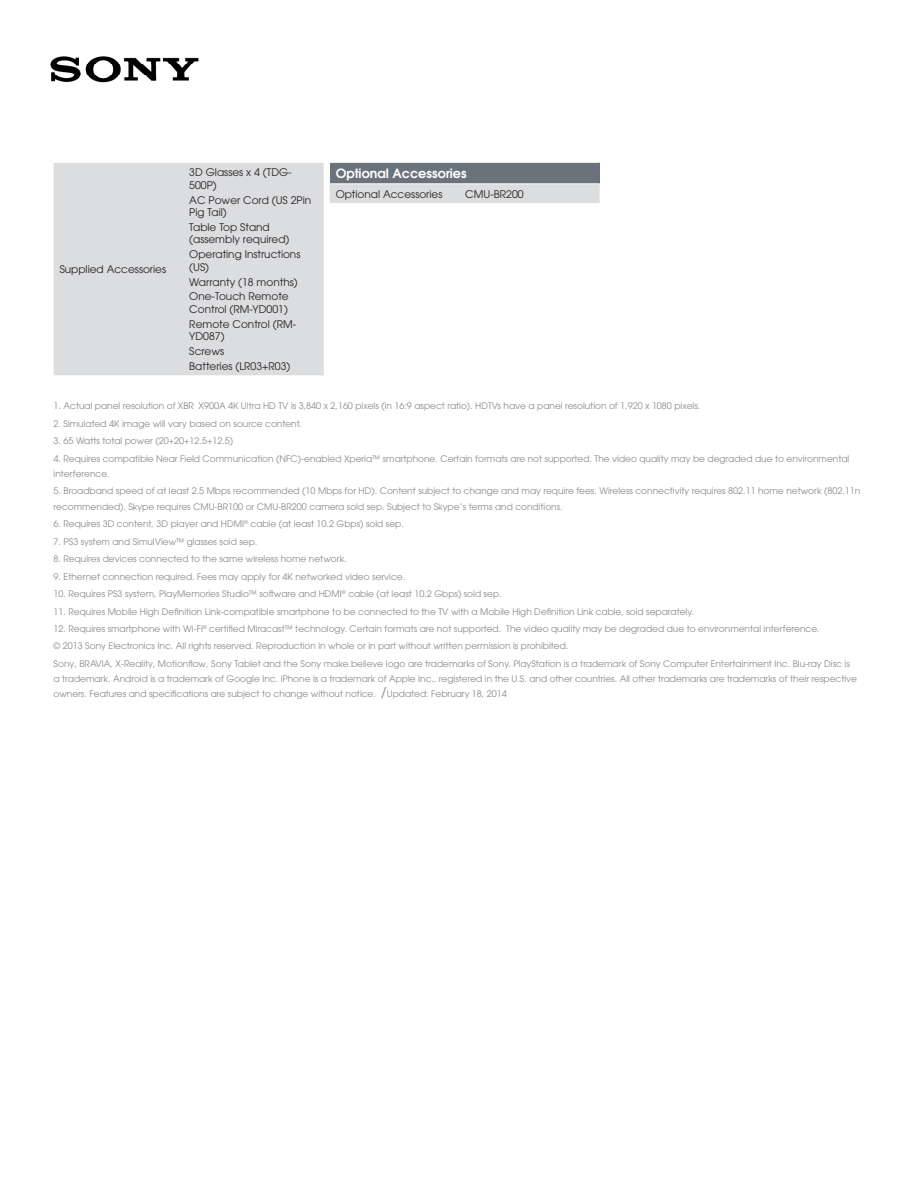
<style>
.page{position:relative;width:918px;height:1188px;background:#fff}
.page>*{position:absolute;margin:0;border:0;box-sizing:border-box;transform-origin:0 0}
._6ptWhiteFont{font:600 12.75px "ITC Avant Garde Std";color:#fff}
._7pointFont{font:10.5px/12.6px "ITC Avant Garde Std";color:#231f20}
.t1{font:9px/15.3px "ITC Avant Garde Std";color:#8c8a8b}
.s1{font-size:13.5px}
</style>
<div class="page">
<img style="left:50px;top:56px;width:149px;height:27px">
<div style="left:54px;top:163px;width:270px;height:212px;background:#dcdddf"></div>
<div style="left:330px;top:162px;width:270px;height:22px;background:#6a737b"></div>
<div style="left:330px;top:184px;width:270px;height:19px;background:#dcdddf"></div>
<hr style="left:330px;top:162px;width:129px;height:1px;background:#fff">
<hr style="left:459px;top:162px;width:141px;height:1px;background:#fff">
<hr style="left:330px;top:183px;width:129px;height:1px;background:#fff">
<hr style="left:459px;top:183px;width:141px;height:1px;background:#fff">
<p class="_7pointFont" style="left:60px;top:263px;width:108px">Supplied Accessories</p>
<p class="_7pointFont" style="left:189px;top:166px;width:104px">3D Glasses x 4 (TDG-<br>500P)</p>
<p class="_7pointFont" style="left:189px;top:193px;width:123px">AC Power Cord (US 2Pin<br>Pig Tail)</p>
<p class="_7pointFont" style="left:189px;top:221px;width:102px">Table Top Stand (assembly required)</p>
<p class="_7pointFont" style="left:189px;top:248px;width:113px">Operating Instructions (US)</p>
<p class="_7pointFont" style="left:189px;top:275px;width:110px">Warranty (18 months)</p>
<p class="_7pointFont" style="left:189px;top:290px;width:101px">One-Touch Remote<br>Control (RM-YD001)</p>
<p class="_7pointFont" style="left:189px;top:317px;width:108px">Remote Control (RM-<br>YD087)</p>
<p class="_7pointFont" style="left:189px;top:345px;width:36px">Screws</p>
<p class="_7pointFont" style="left:189px;top:360px;width:103px">Batteries (LR03+R03)</p>
<p class="_6ptWhiteFont" style="left:336px;top:165px;width:133px">Optional Accessories</p>
<p class="_7pointFont" style="left:336px;top:187px;width:108px">Optional Accessories</p>
<p class="_7pointFont" style="left:465px;top:187px;width:60px">CMU-BR200</p>
<p class="t1" style="left:54px;top:398px;width:648px">1. Actual panel resolution of XBR‐X900A 4K Ultra HD TV is 3,840 x 2,160 pixels (in 16:9 aspect ratio). HDTVs have a panel resolution of 1,920 x 1080 pixels.</p>
<p class="t1" style="left:54px;top:416px;width:250px">2. Simulated 4K image will vary based on source content.</p>
<p class="t1" style="left:54px;top:433px;width:181px">3. 65 Watts total power (20+20+12.5+12.5)</p>
<p class="t1" style="left:54px;top:451px;width:797px">4. Requires compatible Near Field Communication (NFC)-enabled Xperia™ smartphone. Certain formats are not supported. The video quality may be degraded due to environmental interference.</p>
<p class="t1" style="left:54px;top:483px;width:808px">5. Broadband speed of at least 2.5 Mbps recommended (10 Mbps for HD). Content subject to change and may require fees. Wireless connectivity requires 802.11 home network (802.11n recommended). Skype requires CMU-BR100 or CMU-BR200 camera sold sep. Subject to Skype’s terms and conditions.</p>
<p class="t1" style="left:54px;top:516px;width:352px">6. Requires 3D content, 3D player and HDMI<sup>®</sup> cable (at least 10.2 Gbps) sold sep.</p>
<p class="t1" style="left:54px;top:534px;width:205px">7. PS3 system and SimulView™ glasses sold sep.</p>
<p class="t1" style="left:54px;top:551px;width:295px">8. Requires devices connected to the same wireless home network.</p>
<p class="t1" style="left:54px;top:569px;width:353px">9. Ethernet connection required. Fees may apply for 4K networked video service.</p>
<p class="t1" style="left:54px;top:586px;width:450px">10. Requires PS3 system, PlayMemories Studio™ software and HDMI<sup>®</sup> cable (at least 10.2 Gbps) sold sep.</p>
<p class="t1" style="left:54px;top:603px;width:642px">11. Requires Mobile High Definition Link-compatible smartphone to be connected to the TV with a Mobile High Definition Link cable, sold separately.</p>
<p class="t1" style="left:54px;top:621px;width:768px">12. Requires smartphone with Wi-Fi<sup>®</sup> certified Miracast™ technology. Certain formats are not supported. The video quality may be degraded due to environmental interference.</p>
<p class="t1" style="left:54px;top:638px;width:516px">© 2013 Sony Electronics Inc. All rights reserved. Reproduction in whole or in part without written permission is prohibited.</p>
<p class="t1" style="left:54px;top:656px;width:805px">Sony, BRAVIA, X-Reality, Motionflow, Sony Tablet and the Sony make.believe logo are trademarks of Sony. PlayStation is a trademark of Sony Computer Entertainment Inc. Blu-ray Disc is a trademark. Android is a trademark of Google Inc. iPhone is a trademark of Apple Inc., registered in the U.S. and other countries. All other trademarks are trademarks of their respective owners. Features and specifications are subject to change without notice. <span class="s1">/</span>Updated: February 18, 2014</p>
</div>
